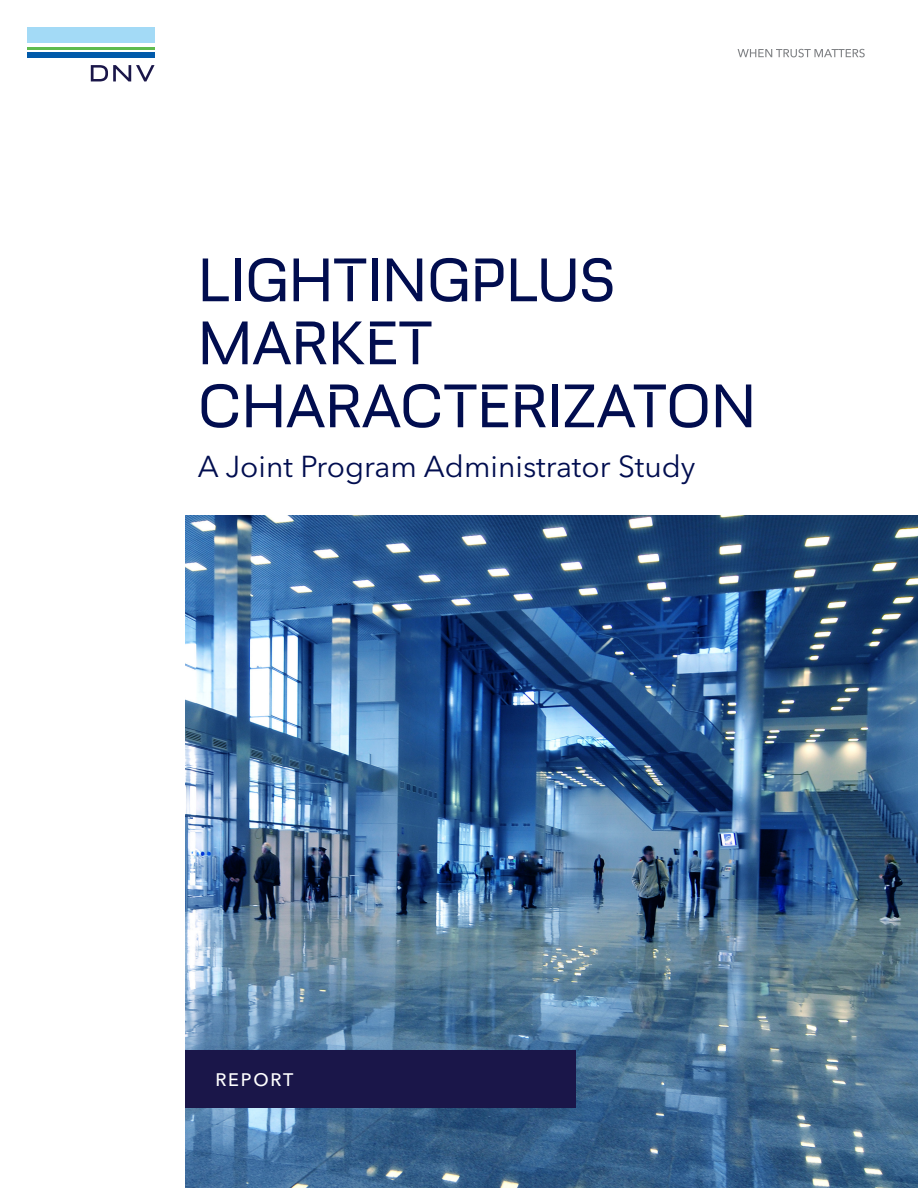
<style>
.page{position:relative;width:918px;height:1188px;background:#fff}
.page>*{position:absolute;margin:0;border:0;box-sizing:border-box;transform-origin:0 0}
.Title_40pt{font:57px/63px "DNV Display";letter-spacing:.01em;color:#010d4f}
.Information{font:30px "Avenir Next LT Pro";color:#010d4f}
.Tab_15pt{font:500 18px "Avenir Next LT Pro";letter-spacing:.1em;color:#fff}
</style>
<div class="page">
<svg style="left:738px;top:49px;width:127px;height:8px"></svg>
<div style="left:27px;top:27px;width:128px;height:15px;background:#a3daf6"></div>
<hr style="left:27px;top:47px;width:128px;height:3px;background:#5fbb4e">
<div style="left:27px;top:52px;width:128px;height:5px;background:#015aaa"></div>
<svg style="left:91px;top:65px;width:64px;height:16px"></svg>
<img style="left:186px;top:516px;width:732px;height:672px">
<div style="left:186px;top:1050px;width:390px;height:58px;background:#1a1649"></div>
<p class="Title_40pt" style="left:198px;top:246px;width:418px">LIGHTINGPLUS</p>
<p class="Title_40pt" style="left:198px;top:309px;width:559px">MARKET<br>CHARACTERIZATON</p>
<p class="Information" style="left:198px;top:449px;width:499px">A Joint Program Administrator Study</p>
<p class="Tab_15pt" style="left:215px;top:1069px;width:79px">REPORT</p>
</div>
